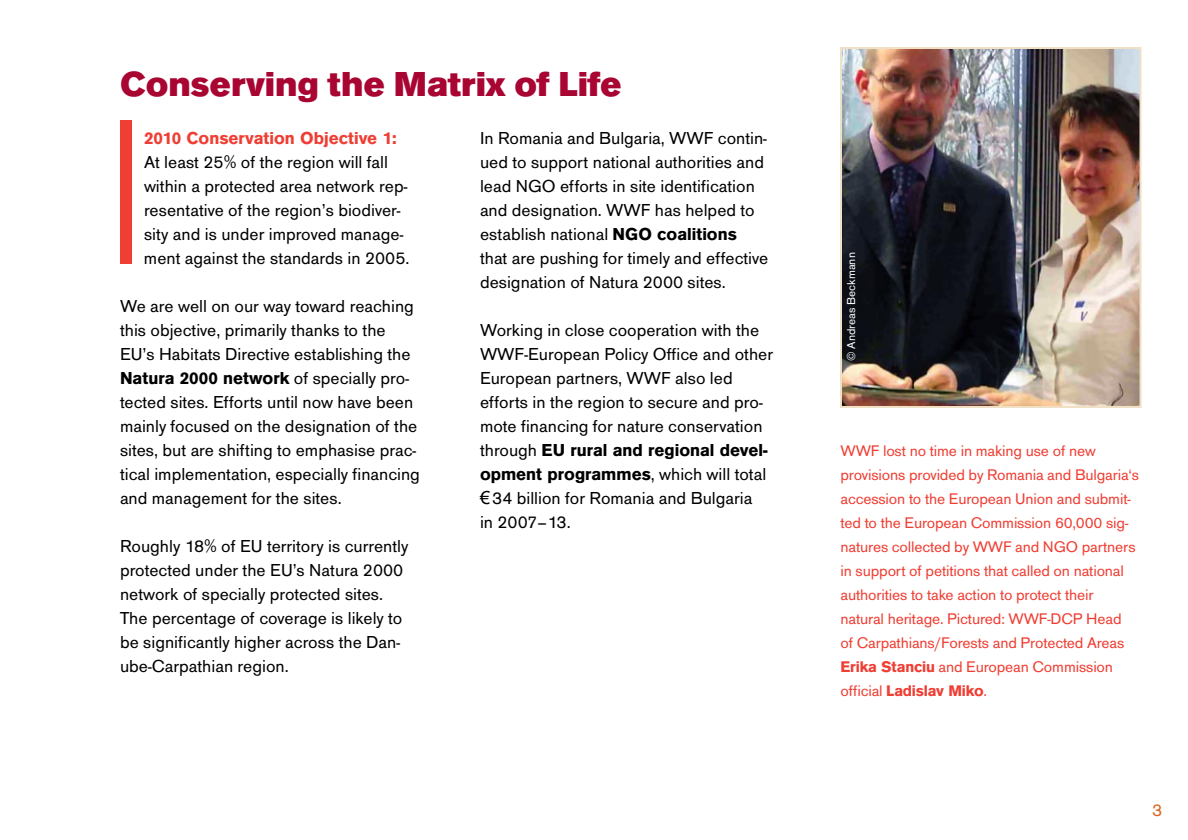
<style>
.page{position:relative;width:1188px;height:840px;background:#fff}
.page>*{position:absolute;margin:0;border:0;box-sizing:border-box;transform-origin:0 0}
.t1{font:900 36px "Accius TOT";color:#a90533}
.t2{font:18px/24px "Accius TOT";color:#000}
.t3{font:700 18px "Accius TOT";color:#ef3e33}
.t4{font:16px/24px "Accius TOT";letter-spacing:-.01em;color:#ef3e33}
.t5{font:12px "Accius TOT";color:#fff}
.s1{font-weight:700}
.s2{font-family:"Arial"}
</style>
<div class="page">
<div style="left:120px;top:120px;width:12px;height:144px;background:#ef3e33"></div>
<img style="left:843px;top:50px;width:296px;height:355px">
<div style="left:840px;top:47px;width:302px;height:361px;border:2px solid #f0e0c6"></div>
<h1 class="t1" style="left:120px;top:63px;width:503px">Conserving the Matrix of Life</h1>
<p class="t2" style="left:480px;top:126px;width:290px">In Romania and Bulgaria, WWF contin&shy;ued to support national authorities and lead NGO efforts in site identification and designation. WWF has helped to establish national <span class="s1">NGO coalitions </span>that are pushing for timely and effective designation of Natura 2000 sites.</p>
<p class="t2" style="left:480px;top:318px;width:295px">Working in close cooperation with the WWF-European Policy Office and other European partners, WWF also led efforts in the region to secure and pro&shy;mote financing for nature conservation through <span class="s1">EU rural and regional devel&shy;opment programmes</span>, which will total <span class="s2">€</span>34 billion for Romania and Bulgaria<br>in 2007–1 3.</p>
<p class="t3" style="left:144px;top:128px;width:254px">2010 Conservation Objective 1:</p>
<p class="t2" style="left:144px;top:150px;width:267px">At least 25% of the region will fall within a protected area network rep&shy;resentative of the region’s biodiver&shy;sity and is under improved manage&shy;ment against the standards in 2005.</p>
<p class="t2" style="left:120px;top:294px;width:302px">We are well on our way toward reaching this objective, primarily thanks to the EU’s Habitats Directive establishing the <span class="s1">Natura 2000 network</span> of specially pro&shy;tected sites. Efforts until now have been mainly focused on the designation of the sites, but are shifting to emphasise prac&shy;tical implementation, especially financing and management for the sites.</p>
<p class="t2" style="left:120px;top:534px;width:290px">Roughly 1 8% of EU territory is currently protected under the EU’s Natura 2000 network of specially protected sites.<br>The percentage of coverage is likely to be significantly higher across the Dan&shy;ube-Carpathian region.</p>
<p class="t5" style="left:844px;top:361px;width:110px;rotate:-90deg">© Andreas Beckmann</p>
<p class="t4" style="left:841px;top:439px;width:300px">WWF lost no time in making use of new provisions provided by Romania and Bulgaria‘s accession to the European Union and submit&shy;ted to the European Commission 60,000 sig&shy;natures collected by WWF and NGO partners in support of petitions that called on national authorities to take action to protect their natural heritage. Pictured: WWF-DCP Head<br>of Carpathians/Forests and Protected Areas <span class="s1">Erika Stanciu</span> and European Commission official <span class="s1">Ladislav Miko</span>.</p>
</div>
